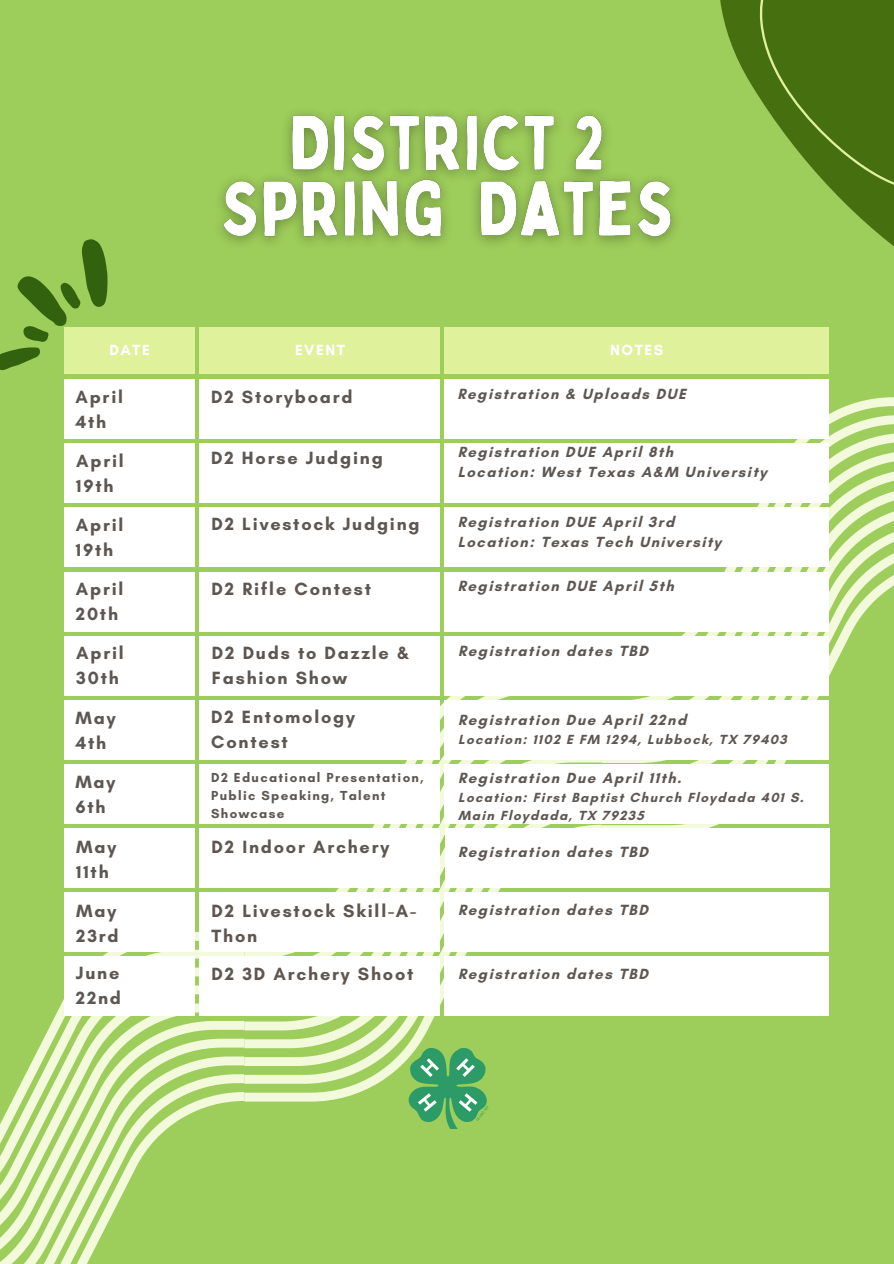
<style>
.page{position:relative;width:894px;height:1264px;background:#fff}
.page>*{position:absolute;margin:0;border:0;box-sizing:border-box;transform-origin:0 0}
.t1{font:700 18px/25px "Glacial Indifference";letter-spacing:.1em;color:#5d5753}
.t2{font:700 15px/20.1px "Glacial Indifference";letter-spacing:.1em;color:#5d5753}
.t3{font:700 15px "Glacial Indifference";letter-spacing:.1em;color:#fff}
.t4{font:700 13.5px/18px "Glacial Indifference";letter-spacing:.1em;color:#5d5753}
.t5{font:700 13.35px/17.7px "Glacial Indifference";letter-spacing:.1em;color:#5d5753}
</style>
<div class="page">
<div style="left:0;top:0;width:893px;height:1263px;background:#9dcd5a"></div>
<img style="left:221px;top:113px;width:327px;height:131px">
<svg style="left:601px;top:823px;width:229px;height:11px"></svg>
<svg style="left:794px;top:433px;width:99px;height:17px"></svg>
<svg style="left:601px;top:486px;width:292px;height:277px"></svg>
<svg style="left:244px;top:1083px;width:134px;height:18px"></svg>
<svg style="left:244px;top:1065px;width:158px;height:18px"></svg>
<svg style="left:244px;top:1048px;width:164px;height:17px"></svg>
<svg style="left:244px;top:1030px;width:184px;height:18px"></svg>
<svg style="left:244px;top:755px;width:357px;height:275px"></svg>
<svg style="left:103px;top:949px;width:141px;height:18px"></svg>
<svg style="left:53px;top:1003px;width:146px;height:17px"></svg>
<svg style="left:0;top:1020px;width:244px;height:243px"></svg>
<svg style="left:548px;top:0;width:345px;height:374px"></svg>
<img style="left:408px;top:1048px;width:80px;height:80px">
<svg style="left:0;top:239px;width:130px;height:135px"></svg>
<svg style="left:757px;top:0;width:136px;height:201px"></svg>
<div style="left:64px;top:379px;width:130px;height:60px;background:#fff"></div>
<div style="left:199px;top:379px;width:241px;height:60px;background:#fff"></div>
<div style="left:444px;top:379px;width:385px;height:60px;background:#fff"></div>
<div style="left:64px;top:443px;width:130px;height:60px;background:#fff"></div>
<div style="left:199px;top:443px;width:241px;height:60px;background:#fff"></div>
<div style="left:444px;top:443px;width:385px;height:60px;background:#fff"></div>
<div style="left:64px;top:507px;width:130px;height:60px;background:#fff"></div>
<div style="left:199px;top:507px;width:241px;height:60px;background:#fff"></div>
<div style="left:444px;top:507px;width:385px;height:60px;background:#fff"></div>
<div style="left:64px;top:571px;width:130px;height:60px;background:#fff"></div>
<div style="left:199px;top:571px;width:241px;height:60px;background:#fff"></div>
<div style="left:444px;top:571px;width:385px;height:60px;background:#fff"></div>
<div style="left:64px;top:636px;width:130px;height:59px;background:#fff"></div>
<div style="left:199px;top:636px;width:241px;height:59px;background:#fff"></div>
<div style="left:444px;top:636px;width:385px;height:59px;background:#fff"></div>
<div style="left:64px;top:700px;width:130px;height:59px;background:#fff"></div>
<div style="left:199px;top:700px;width:241px;height:59px;background:#fff"></div>
<div style="left:444px;top:700px;width:385px;height:59px;background:#fff"></div>
<div style="left:64px;top:764px;width:130px;height:59px;background:#fff"></div>
<div style="left:199px;top:764px;width:241px;height:59px;background:#fff"></div>
<div style="left:444px;top:764px;width:385px;height:59px;background:#fff"></div>
<div style="left:64px;top:828px;width:130px;height:60px;background:#fff"></div>
<div style="left:199px;top:828px;width:241px;height:60px;background:#fff"></div>
<div style="left:444px;top:828px;width:385px;height:60px;background:#fff"></div>
<div style="left:64px;top:892px;width:130px;height:60px;background:#fff"></div>
<div style="left:199px;top:892px;width:241px;height:60px;background:#fff"></div>
<div style="left:444px;top:892px;width:385px;height:60px;background:#fff"></div>
<div style="left:64px;top:956px;width:130px;height:60px;background:#fff"></div>
<div style="left:199px;top:956px;width:241px;height:60px;background:#fff"></div>
<div style="left:444px;top:956px;width:385px;height:60px;background:#fff"></div>
<div style="left:64px;top:327px;width:130px;height:46px;background:#e0f19c"></div>
<div style="left:199px;top:327px;width:241px;height:46px;background:#e0f19c"></div>
<div style="left:444px;top:327px;width:385px;height:46px;background:#e0f19c"></div>
<p class="t3" style="left:109px;top:341px;width:42px">DATE</p>
<p class="t3" style="left:295px;top:340px;width:51px">EVENT</p>
<p class="t3" style="left:610px;top:340px;width:54px">NOTES</p>
<p class="t1" style="left:75px;top:384px;width:49px">April<br>4th</p>
<p class="t1" style="left:211px;top:384px;width:143px">D2 Storyboard</p>
<p class="t2" style="left:457px;top:384px;width:230px">Registration &amp; Uploads DUE</p>
<p class="t1" style="left:76px;top:448px;width:49px">April<br>19th</p>
<p class="t2" style="left:457px;top:442px;width:310px">Registration DUE April 8th<br>Location: West Texas A&amp;M University</p>
<p class="t1" style="left:76px;top:512px;width:49px">April<br>19th</p>
<p class="t1" style="left:211px;top:511px;width:209px">D2 Livestock Judging</p>
<p class="t2" style="left:457px;top:511px;width:265px">Registration DUE April 3rd<br>Location: Texas Tech University</p>
<p class="t1" style="left:76px;top:576px;width:49px">April<br>20th</p>
<p class="t1" style="left:211px;top:576px;width:161px">D2 Rifle Contest</p>
<p class="t2" style="left:457px;top:576px;width:217px">Registration DUE April 5th</p>
<p class="t1" style="left:76px;top:640px;width:49px">April<br>30th</p>
<p class="t1" style="left:212px;top:640px;width:199px">D2 Duds to Dazzle &amp;<br>Fashion Show</p>
<p class="t2" style="left:458px;top:640px;width:191px">Registration dates TBD</p>
<p class="t1" style="left:211px;top:445px;width:173px">D2 Horse Judging</p>
<p class="t1" style="left:75px;top:705px;width:42px">May<br>4th</p>
<p class="t1" style="left:211px;top:704px;width:145px">D2 Entomology<br>Contest</p>
<p class="t2" style="left:458px;top:709px;width:230px">Registration Due April 22nd</p>
<p class="t4" style="left:458px;top:730px;width:330px">Location: 1102 E FM 1294, Lubbock, TX 79403</p>
<p class="t2" style="left:458px;top:768px;width:225px">Registration Due April 11th.</p>
<p class="t4" style="left:458px;top:788px;width:347px">Location: First Baptist Church Floydada 401 S.<br>Main Floydada, TX 79235</p>
<p class="t2" style="left:458px;top:841px;width:191px">Registration dates TBD</p>
<p class="t5" style="left:211px;top:768px;width:214px">D2 Educational Presentation,<br>Public Speaking, Talent<br>Showcase</p>
<p class="t1" style="left:211px;top:833px;width:179px">D2 Indoor Archery</p>
<p class="t1" style="left:75px;top:769px;width:42px">May<br>6th</p>
<p class="t1" style="left:76px;top:833px;width:42px">May<br>11th</p>
<p class="t1" style="left:76px;top:898px;width:44px">May<br>23rd</p>
<p class="t1" style="left:76px;top:960px;width:47px">June<br>22nd</p>
<p class="t1" style="left:211px;top:898px;width:206px">D2 Livestock Skill-A-<br>Thon</p>
<p class="t1" style="left:211px;top:961px;width:203px">D2 3D Archery Shoot</p>
<p class="t2" style="left:458px;top:900px;width:191px">Registration dates TBD</p>
<p class="t2" style="left:458px;top:964px;width:191px">Registration dates TBD</p>
</div>
